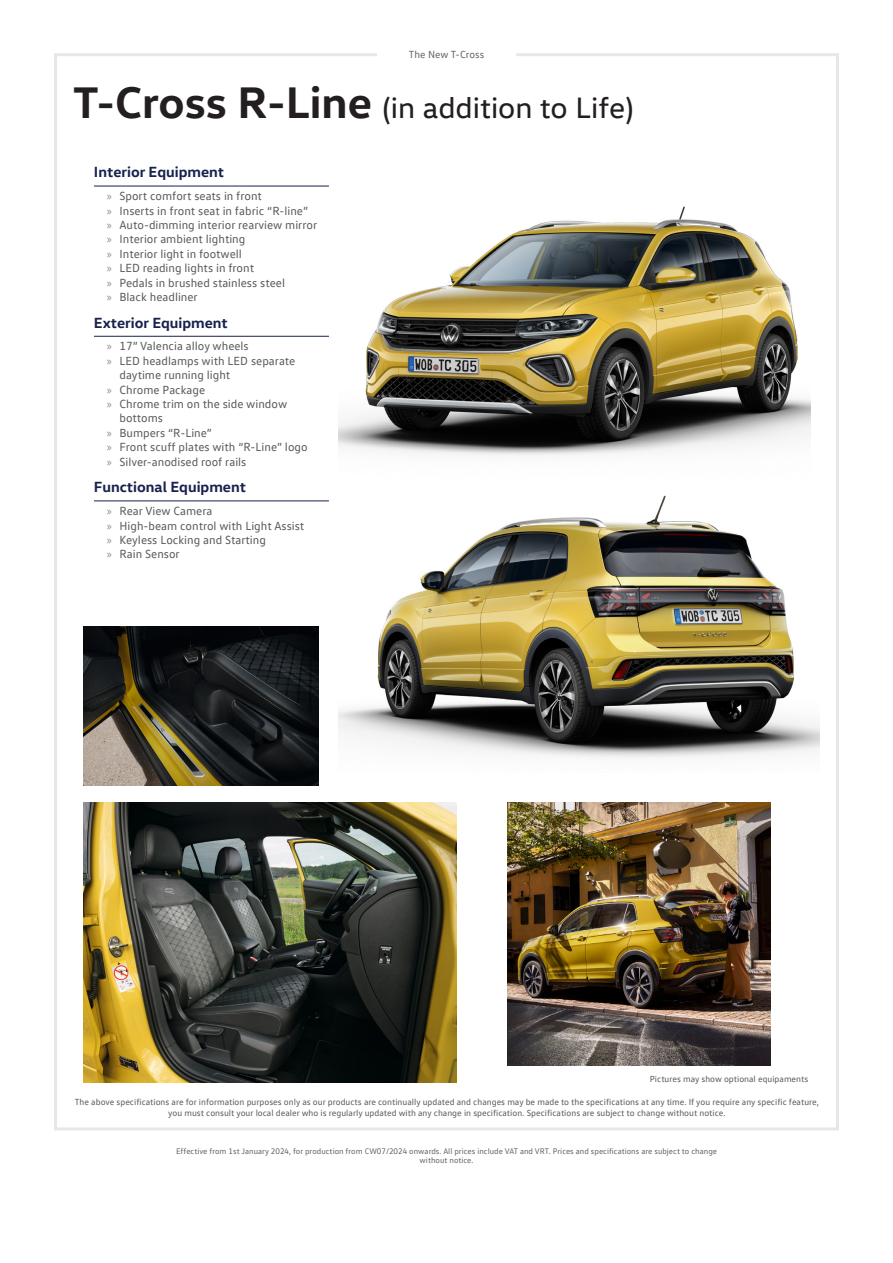
<style>
.page{position:relative;width:893px;height:1263px;background:#fff}
.page>*{position:absolute;margin:0;border:0;box-sizing:border-box;transform-origin:0 0}
.Page_heading{font:30px "VW Head";color:#231f20}
.List_headings_-_spac{font:700 15px "VW Head";color:#17224e}
.t1{font:12px/14.4px "VW Text";color:#57585a}
.t2{font:10.5px "VW Text";color:#636366}
.t3{font:9px/10.8px "VW Text";color:#57585a;text-align:center}
.t4{font:8.25px/9.9px "VW Text";color:#636366;text-align:center}
.s1{font-weight:700;font-size:45px}
.s2{font-family:"Myriad Pro";color:#87898c}
</style>
<div class="page">
<hr style="left:94px;top:186px;width:235px;height:1px;background:#17224e">
<hr style="left:94px;top:336px;width:235px;height:1px;background:#17224e">
<hr style="left:94px;top:501px;width:235px;height:1px;background:#17224e">
<img style="left:338px;top:206px;width:473px;height:250px">
<img style="left:84px;top:627px;width:235px;height:159px">
<img style="left:339px;top:496px;width:480px;height:262px">
<img style="left:84px;top:803px;width:373px;height:280px">
<img style="left:508px;top:803px;width:262px;height:262px">
<p class="t2" style="left:409px;top:47px;width:77px">The New T-Cross</p>
<p class="Page_heading" style="left:73px;top:89px;width:562px"><span class="s1">T-Cross R-Line</span> (in addition to Life)</p>
<p class="List_headings_-_spac" style="left:94px;top:162px;width:132px">Interior Equipment</p>
<p class="t1" style="left:107px;top:189px;width:157px"><span class="s2">»</span> Sport comfort seats in front</p>
<p class="t1" style="left:107px;top:203px;width:203px"><span class="s2">»</span> Inserts in front seat in fabric “R-line”</p>
<p class="t1" style="left:107px;top:217px;width:212px"><span class="s2">»</span> Auto-dimming interior rearview mirror</p>
<p class="t1" style="left:107px;top:232px;width:140px"><span class="s2">»</span> Interior ambient lighting</p>
<p class="t1" style="left:107px;top:246px;width:137px"><span class="s2">»</span> Interior light in footwell</p>
<p class="t1" style="left:107px;top:261px;width:149px"><span class="s2">»</span> LED reading lights in front</p>
<p class="t1" style="left:107px;top:275px;width:180px"><span class="s2">»</span> Pedals in brushed stainless steel</p>
<p class="t1" style="left:107px;top:289px;width:93px"><span class="s2">»</span> Black headliner</p>
<p class="List_headings_-_spac" style="left:94px;top:313px;width:135px">Exterior Equipment</p>
<p class="t1" style="left:107px;top:339px;width:144px"><span class="s2">»</span> 17” Valencia alloy wheels</p>
<p class="t1" style="left:119px;top:353px;width:177px;text-indent:-13px"><span class="s2">»</span> LED headlamps with LED separate daytime running light</p>
<p class="t1" style="left:107px;top:382px;width:100px"><span class="s2">»</span> Chrome Package</p>
<p class="t1" style="left:119px;top:396px;width:169px;text-indent:-13px"><span class="s2">»</span> Chrome trim on the side window bottoms</p>
<p class="t1" style="left:107px;top:425px;width:107px"><span class="s2">»</span> Bumpers “R-Line”</p>
<p class="t1" style="left:107px;top:440px;width:202px"><span class="s2">»</span> Front scuff plates with “R-Line” logo</p>
<p class="t1" style="left:107px;top:454px;width:141px"><span class="s2">»</span> Silver-anodised roof rails</p>
<p class="List_headings_-_spac" style="left:94px;top:477px;width:153px">Functional Equipment</p>
<p class="t1" style="left:107px;top:503px;width:107px"><span class="s2">»</span> Rear View Camera</p>
<p class="t1" style="left:107px;top:518px;width:199px"><span class="s2">»</span> High-beam control with Light Assist</p>
<p class="t1" style="left:107px;top:532px;width:161px"><span class="s2">»</span> Keyless Locking and Starting</p>
<p class="t1" style="left:107px;top:547px;width:75px"><span class="s2">»</span> Rain Sensor</p>
<p class="t3" style="left:650px;top:1073px;width:160px">Pictures may show optional equipaments</p>
<p class="t3" style="left:75px;top:1097px;width:746px">The above specifications are for information purposes only as our products are continually updated and changes may be made to the specifications at any time. If you require any specific feature, you must consult your local dealer who is regularly updated with any change in specification. Specifications are subject to change without notice.</p>
<p class="t4" style="left:176px;top:1145px;width:542px">Effective from 1st January 2024, for production from CW07/2024 onwards. All prices include VAT and VRT. Prices and specifications are subject to change without notice.</p>
</div>
